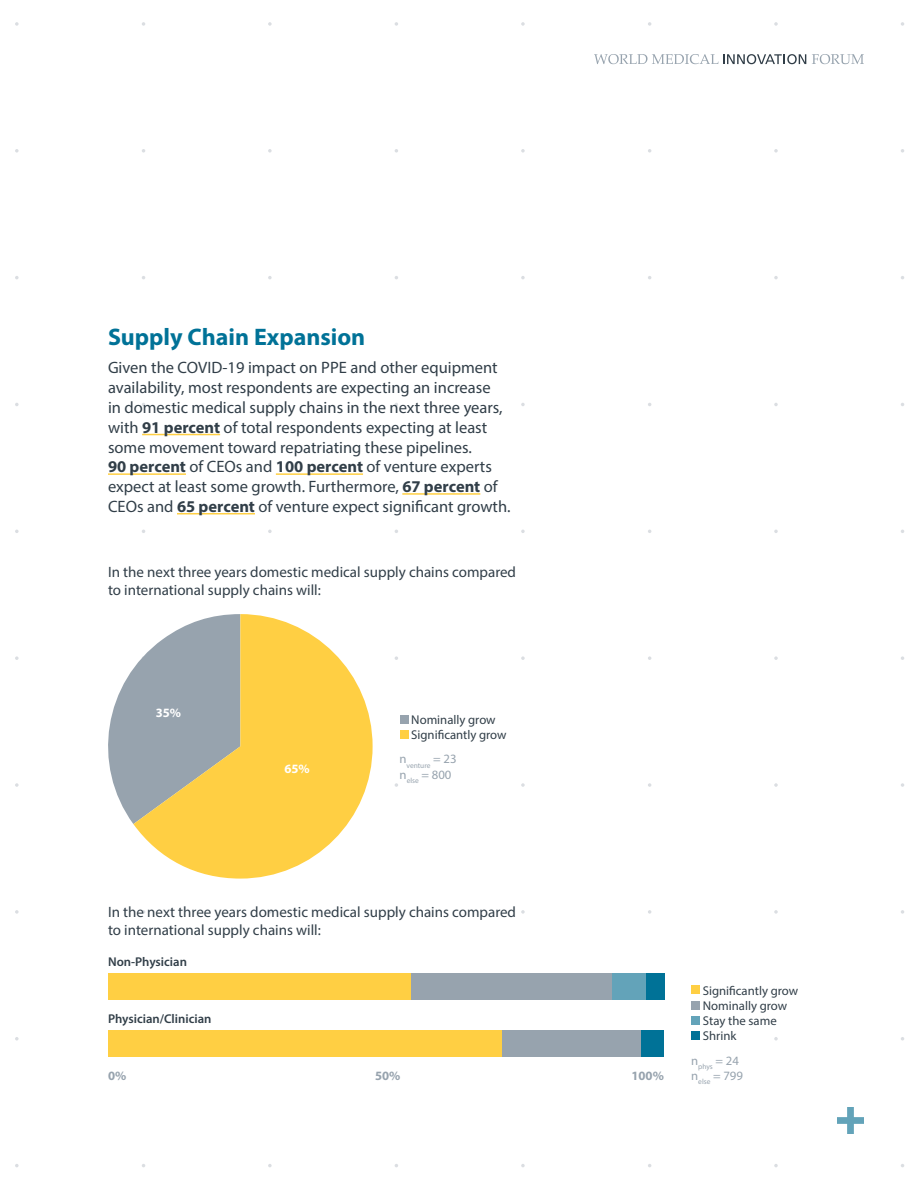
<style>
.page{position:relative;width:918px;height:1188px;background:#fff}
.page>*{position:absolute;margin:0;border:0;box-sizing:border-box;transform-origin:0 0}
.t1{font:700 24px "Myriad Pro";color:#007297}
.t2{font:16.5px/19.8px "Myriad Pro";color:#313e48}
.t3{font:15px/18px "Myriad Pro";color:#313e48}
.t4{font:12.75px/15.3px "Myriad Pro";color:#313e48}
.t5{font:600 12.75px "Myriad Pro";color:#313e48}
.t6{font:12.75px/15.3px "Myriad Pro";color:#97a3ae}
.t7{font:700 12.75px "Myriad Pro";color:#97a3ae}
.t8{font:700 12.75px "Myriad Pro";color:#fff}
.t9{font:7.5px "Myriad Pro";color:#97a3ae}
.s1{font-weight:700}
</style>
<div class="page">
<svg style="left:521px;top:783px;width:4px;height:4px"></svg>
<svg style="left:521px;top:910px;width:4px;height:4px"></svg>
<svg style="left:521px;top:22px;width:4px;height:4px"></svg>
<svg style="left:521px;top:149px;width:4px;height:4px"></svg>
<svg style="left:521px;top:403px;width:4px;height:3px"></svg>
<svg style="left:521px;top:656px;width:4px;height:4px"></svg>
<svg style="left:901px;top:783px;width:3px;height:4px"></svg>
<svg style="left:901px;top:22px;width:3px;height:4px"></svg>
<svg style="left:774px;top:656px;width:4px;height:4px"></svg>
<svg style="left:774px;top:783px;width:4px;height:4px"></svg>
<svg style="left:774px;top:910px;width:4px;height:4px"></svg>
<svg style="left:774px;top:22px;width:4px;height:4px"></svg>
<svg style="left:774px;top:1037px;width:4px;height:4px"></svg>
<svg style="left:774px;top:149px;width:4px;height:4px"></svg>
<svg style="left:774px;top:1164px;width:4px;height:3px"></svg>
<svg style="left:774px;top:403px;width:4px;height:3px"></svg>
<svg style="left:15px;top:783px;width:4px;height:4px"></svg>
<svg style="left:15px;top:910px;width:4px;height:4px"></svg>
<svg style="left:15px;top:22px;width:4px;height:4px"></svg>
<svg style="left:15px;top:1037px;width:4px;height:4px"></svg>
<svg style="left:15px;top:149px;width:4px;height:4px"></svg>
<svg style="left:15px;top:656px;width:4px;height:4px"></svg>
<svg style="left:142px;top:22px;width:3px;height:4px"></svg>
<svg style="left:268px;top:910px;width:4px;height:4px"></svg>
<svg style="left:268px;top:22px;width:4px;height:4px"></svg>
<svg style="left:268px;top:149px;width:4px;height:4px"></svg>
<hr style="left:142px;top:434px;width:78px;height:1px;background:#ffcf43">
<hr style="left:108px;top:473px;width:78px;height:2px;background:#ffcf43">
<hr style="left:276px;top:473px;width:87px;height:2px;background:#ffcf43">
<hr style="left:402px;top:493px;width:78px;height:2px;background:#ffcf43">
<hr style="left:177px;top:513px;width:78px;height:1px;background:#ffcf43">
<svg style="left:594px;top:54px;width:212px;height:10px"></svg>
<svg style="left:812px;top:54px;width:52px;height:10px"></svg>
<svg style="left:108px;top:669px;width:25px;height:155px"></svg>
<svg style="left:133px;top:614px;width:240px;height:265px;fill:#ffcf43"></svg>
<div style="left:400px;top:715px;width:9px;height:9px;background:#97a3ae"></div>
<div style="left:400px;top:730px;width:9px;height:9px;background:#ffcf43"></div>
<div style="left:108px;top:973px;width:303px;height:27px;background:#ffcf43"></div>
<div style="left:411px;top:973px;width:202px;height:27px;background:#97a3ae"></div>
<div style="left:613px;top:973px;width:33px;height:27px;background:#63a3b9"></div>
<div style="left:646px;top:973px;width:18px;height:27px;background:#007297"></div>
<div style="left:691px;top:986px;width:9px;height:8px;background:#ffcf43"></div>
<div style="left:691px;top:1001px;width:9px;height:9px;background:#97a3ae"></div>
<div style="left:691px;top:1016px;width:9px;height:9px;background:#63a3b9"></div>
<div style="left:691px;top:1031px;width:9px;height:9px;background:#007297"></div>
<div style="left:108px;top:1030px;width:394px;height:27px;background:#ffcf43"></div>
<div style="left:502px;top:1030px;width:139px;height:27px;background:#97a3ae"></div>
<div style="left:641px;top:1030px;width:23px;height:27px;background:#007297"></div>
<svg style="left:837px;top:1107px;width:27px;height:27px"></svg>
<h1 class="t1" style="left:108px;top:321px;width:259px">Supply Chain Expansion</h1>
<p class="t2" style="left:108px;top:358px;width:404px">Given the COVID-19 impact on PPE and other equipment availability, most respondents are expecting an increase<br>in domestic medical supply chains in the next three years, with <span class="s1">91 percent</span> of total respondents expecting at least some movement toward repatriating these pipelines.<br><span class="s1">90 percent</span> of CEOs and <span class="s1">100 percent</span> of venture experts expect at least some growth. Furthermore, <span class="s1">67 percent</span> of CEOs and <span class="s1">65 percent</span> of venture expect significant growth.</p>
<p class="t3" style="left:108px;top:563px;width:410px">In the next three years domestic medical supply chains compared to international supply chains will:</p>
<p class="t8" style="left:156px;top:704px;width:27px">35%</p>
<p class="t8" style="left:284px;top:760px;width:27px">65%</p>
<p class="t4" style="left:411px;top:712px;width:97px">Nominally grow<br>Significantly grow</p>
<p class="t9" style="left:400px;top:760px;width:58px"><sup>n</sup>venture <sup>=</sup> <sup>23</sup></p>
<p class="t6" style="left:400px;top:766px;width:53px">n<sub>else</sub> = 800</p>
<p class="t3" style="left:108px;top:903px;width:410px">In the next three years domestic medical supply chains compared to international supply chains will:</p>
<p class="t5" style="left:108px;top:954px;width:80px">Non-Physician</p>
<p class="t5" style="left:108px;top:1011px;width:105px">Physician/Clinician</p>
<p class="t7" style="left:108px;top:1067px;width:20px">0%</p>
<p class="t7" style="left:375px;top:1067px;width:27px">50%</p>
<p class="t7" style="left:631px;top:1067px;width:34px">100%</p>
<p class="t4" style="left:703px;top:982px;width:97px">Significantly grow<br>Nominally grow<br>Stay the same<br>Shrink</p>
<p class="t6" style="left:691px;top:1053px;width:53px">n<sub>phys</sub> = 24 n<sub>else</sub> = 799</p>
</div>
